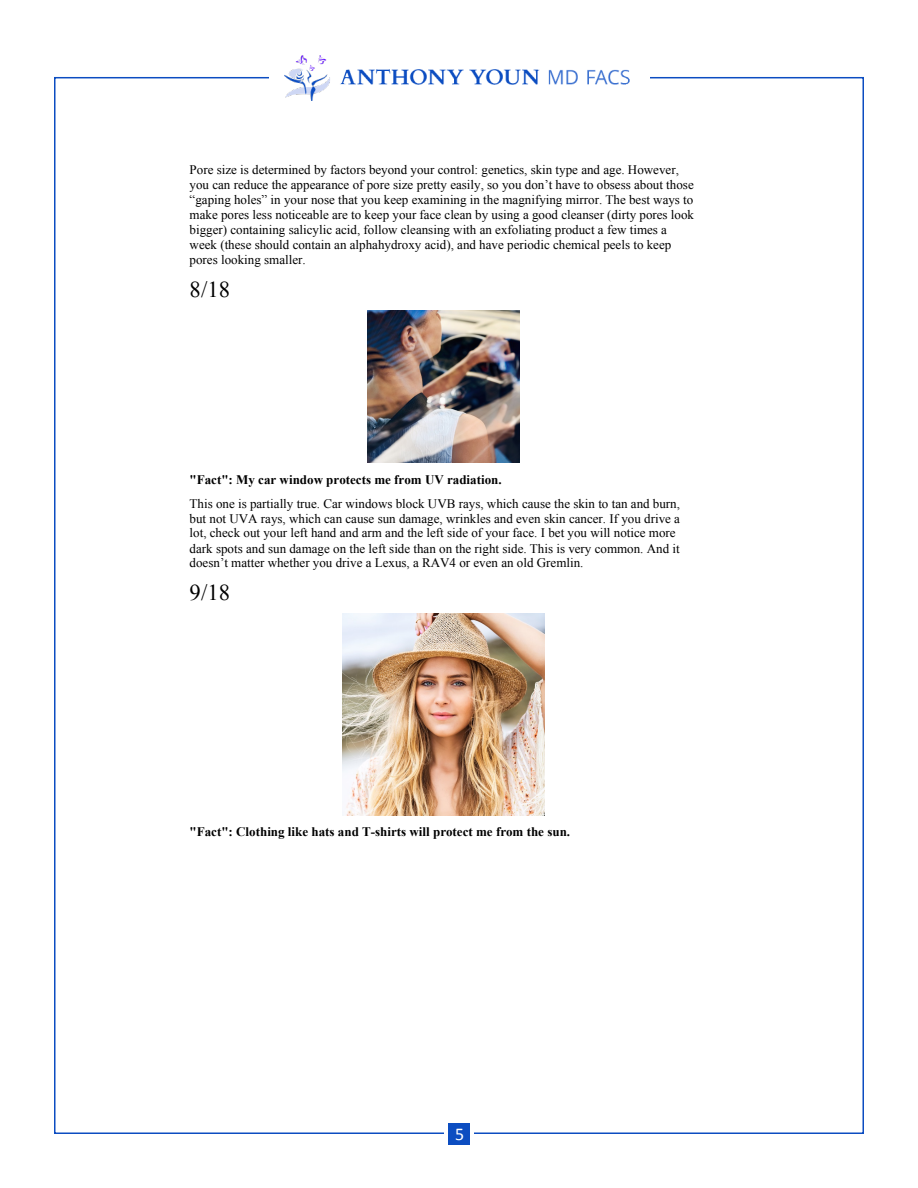
<style>
.page{position:relative;width:918px;height:1188px;background:#fff}
.page>*{position:absolute;margin:0;border:0;box-sizing:border-box;transform-origin:0 0}
.t1{font:22.65px "Times New Roman";color:#000}
.t2{font:18px "Calibri";color:#fff}
.t3{font:13.05px/15px "Times New Roman";color:#000}
.t4{font:700 13.05px "Times New Roman";color:#000}
.s1{font-weight:700}
</style>
<div class="page">
<img style="left:284px;top:55px;width:346px;height:46px">
<div style="left:448px;top:1123px;width:22px;height:22px;background:#0c4dc1"></div>
<img style="left:367px;top:310px;width:153px;height:153px">
<img style="left:343px;top:614px;width:202px;height:201px">
<p class="t3" style="left:190px;top:162px;width:506px">Pore size is determined by factors beyond your control: genetics, skin type and age. However, you can reduce the appearance of pore size pretty easily, so you don’t have to obsess about those “gaping holes” in your nose that you keep examining in the magnifying mirror. The best ways to make pores less noticeable are to keep your face clean by using a good cleanser (dirty pores look bigger) containing salicylic acid, follow cleansing with an exfoliating product a few times a week (these should contain an alphahydroxy acid), and have periodic chemical peels to keep pores looking smaller.</p>
<p class="t1" style="left:190px;top:274px;width:42px">8/18</p>
<p class="t3" style="left:190px;top:467px;width:492px;line-height:23.7px"><span class="s1">"Fact": My car window protects me from UV radiation.<br></span>This one is partially true. Car windows block UVB rays, which cause the skin to tan and burn,</p>
<p class="t3" style="left:190px;top:511px;width:492px">but not UVA rays, which can cause sun damage, wrinkles and even skin cancer. If you drive a lot, check out your left hand and arm and the left side of your face. I bet you will notice more dark spots and sun damage on the left side than on the right side. This is very common. And it doesn’t matter whether you drive a Lexus, a RAV4 or even an old Gremlin.</p>
<p class="t1" style="left:190px;top:577px;width:42px">9/18</p>
<p class="t4" style="left:190px;top:823px;width:382px">"Fact": Clothing like hats and T-shirts will protect me from the sun.</p>
<p class="t2" style="left:455px;top:1123px;width:11px">5</p>
</div>
